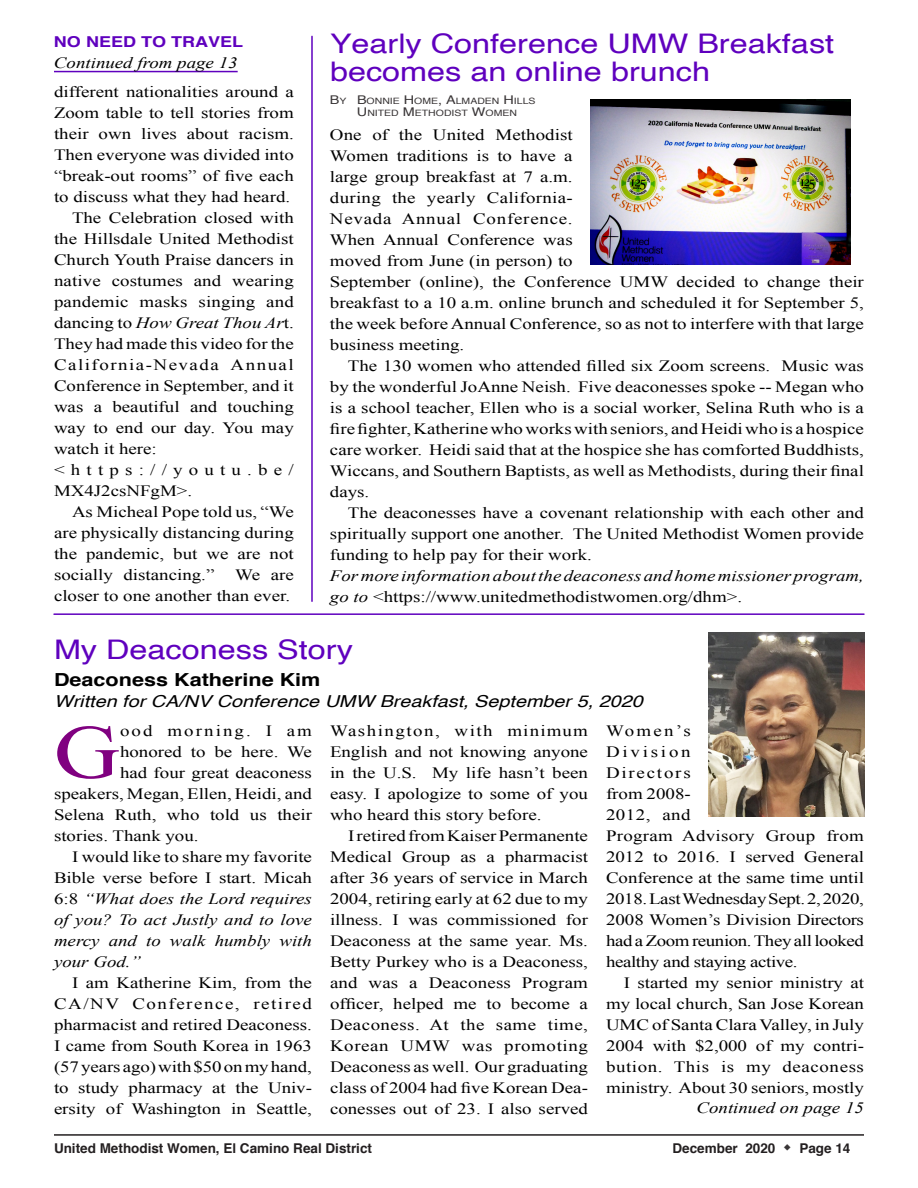
<style>
.page{position:relative;width:918px;height:1188px;background:#fff}
.page>*{position:absolute;margin:0;border:0;box-sizing:border-box;transform-origin:0 0}
.t1{font:76.2px "Times New Roman";color:#800080;scale:1.2 1}
.t2{font:27px/28.5px "Helvetica";color:#5f00be;scale:1.2 1}
.t3{font:700 18px "Helvetica";color:#000;scale:1.2 1}
.t4{font:italic 16.5px "Helvetica";color:#000;scale:1.2 1}
.t5{font:15.75px/21px "Times New Roman";color:#000;text-align:justify;scale:1.2 1}
.t6{font:italic 15.75px/21px "Times New Roman";color:#000;scale:1.2 1}
.t7{font:15.75px "Times New Roman";letter-spacing:.08em;color:#000;scale:1.2 1}
.t8{font:15.75px "Times New Roman";letter-spacing:.33em;color:#000;scale:1.2 1}
.t9{font:15.75px "Times New Roman";letter-spacing:.11em;color:#000;scale:1.2 1}
.t10{font:700 15px "Helvetica";color:#5f00be;scale:1.2 1}
.t11{font:700 13.5px "Helvetica";color:#231f20}
.t12{font:8.7px/12px "Helvetica";color:#393536;scale:1.2 1}
.s1{font-size:12px}
.s2{font-style:normal}
.s3{color:#393536}
</style>
<div class="page">
<hr style="left:54px;top:1134px;width:810px;height:2px;background:#231f20">
<img style="left:591px;top:99px;width:260px;height:165px">
<img style="left:709px;top:633px;width:155px;height:184px">
<hr style="left:54px;top:613px;width:810px;height:2px;background:#5f00be">
<hr style="left:54px;top:71px;width:184px;height:1px;background:#5f00be">
<hr style="left:311px;top:36px;width:2px;height:565px;background:#5f00be">
<h2 class="t2" style="left:330px;top:31px;width:422px">Yearly Conference UMW Breakfast becomes an online brunch</h2>
<p class="t12" style="left:357px;top:96px;width:150px;text-indent:-27px"><span class="s1">B</span>Y <span class="s1">B</span>ONNIE <span class="s1">H</span>OME<span class="s1">, A</span>LMADEN <span class="s1">H</span>ILLS<br><span class="s1">U</span>NITED <span class="s1">M</span>ETHODIST <span class="s1">W</span>OMEN</p>
<p class="t5" style="left:330px;top:126px;width:446px;text-align:left">One of the United Methodist<br>Women traditions is to have a<br>large group breakfast at 7 a.m.<br>during the yearly California-<br>Nevada Annual Conference.<br>When Annual Conference was<br>moved from June (in person) to<br>September (online), the Conference UMW decided to change their breakfast to a 10 a.m. online brunch and scheduled it for September 5, the week before Annual Conference, so as not to interfere with that large business meeting.</p>
<p class="t5" style="left:330px;top:357px;width:446px;text-indent:18px">The 130 women who attended filled six Zoom screens. Music was by the wonderful JoAnne Neish. Five deaconesses spoke -- Megan who is a school teacher, Ellen who is a social worker, Selina Ruth who is a fire fighter, Katherine who works with seniors, and Heidi whois a hospice care worker. Heidi said that at the hospice she has comforted Buddhists, Wiccans, and Southern Baptists, as well as Methodists, during their final days.</p>
<p class="t5" style="left:330px;top:504px;width:446px;text-indent:18px">The deaconesses have a covenant relationship with each other and spiritually support one another. The United Methodist Women provide funding to help pay for their work.</p>
<p class="t6" style="left:330px;top:567px;width:446px">For moreinformation aboutthe deaconess and home missioner program, go to <span class="s2">&lt;https://www.unitedmethodistwomen.org/dhm&gt;.</span></p>
<h2 class="t2" style="left:54px;top:637px;width:251px">My Deaconess Story</h2>
<p class="t3" style="left:54px;top:672px;width:224px">Deaconess Katherine Kim</p>
<p class="t4" style="left:54px;top:694px;width:492px">Written for CA/NV Conference UMW Breakfast, September 5, 2020</p>
<h1 class="t1" style="left:54px;top:725px;width:57px">G</h1>
<p class="t9" style="left:120px;top:725px;width:161px">ood morning. I am</p>
<p class="t10" style="left:54px;top:36px;width:159px">NO NEED TO TRAVEL</p>
<p class="t6" style="left:54px;top:54px;width:155px">Continued from page 13</p>
<p class="t5" style="left:54px;top:82px;width:201px">different nationalities around a</p>
<p class="t5" style="left:54px;top:103px;width:201px">Zoom table to tell stories from</p>
<p class="t5" style="left:54px;top:124px;width:201px">their own lives about racism.</p>
<p class="t5" style="left:54px;top:145px;width:201px">Then everyone was divided into</p>
<p class="t5" style="left:54px;top:166px;width:201px">“break-out rooms” of five each</p>
<p class="t5" style="left:54px;top:187px;width:198px">to discuss what they had heard.</p>
<p class="t5" style="left:72px;top:208px;width:186px">The Celebration closed with</p>
<p class="t5" style="left:54px;top:229px;width:201px">the Hillsdale United Methodist</p>
<p class="t5" style="left:54px;top:250px;width:201px">Church Youth Praise dancers in</p>
<p class="t5" style="left:54px;top:271px;width:201px">native costumes and wearing</p>
<p class="t5" style="left:54px;top:292px;width:201px">pandemic masks singing and</p>
<p class="t6" style="left:54px;top:313px;width:201px"><span class="s2">dancing to</span> How Great Thou Ar<span class="s2">t.</span></p>
<p class="t5" style="left:54px;top:334px;width:201px">They had made this video for the</p>
<p class="t7" style="left:54px;top:359px;width:201px">California-Nevada Annual</p>
<p class="t5" style="left:54px;top:376px;width:201px">Conference in September, and it</p>
<p class="t5" style="left:54px;top:397px;width:201px">was a beautiful and touching</p>
<p class="t5" style="left:54px;top:418px;width:201px">way to end our day. You may</p>
<p class="t5" style="left:54px;top:439px;width:87px">watch it here:</p>
<p class="t8" style="left:54px;top:464px;width:201px">&lt;https://youtu.be/</p>
<p class="t5" style="left:54px;top:481px;width:117px">MX4J2csNFgM&gt;.</p>
<p class="t5" style="left:72px;top:502px;width:186px">As Micheal Pope told us, “We</p>
<p class="t5" style="left:54px;top:523px;width:201px">are physically distancing during</p>
<p class="t5" style="left:54px;top:544px;width:201px">the pandemic, but we are not</p>
<p class="t5" style="left:54px;top:565px;width:135px">socially distancing.”</p>
<p class="t5" style="left:54px;top:565px;width:201px;text-align:right">We are<br>closer to one another than ever.</p>
<p class="t5" style="left:330px;top:721px;width:216px">Washington, with minimum English and not knowing anyone in the U.S. My life hasn’t been easy. I apologize to some of you who heard this story before.</p>
<p class="t5" style="left:330px;top:826px;width:217px;text-indent:18px">I retired from Kaiser Permanente Medical Group as a pharmacist after 36 years of service in March 2004, retiring early at 62 due to my illness. I was commissioned for Deaconess at the same year. Ms.<br>Betty Purkey who is a Deaconess, and was a Deaconess Program officer, helped me to become a Deaconess. At the same time, Korean UMW was promoting Deaconess as well. Our graduating class of 2004 had five Korean Dea&shy;conesses out of 23. I also served</p>
<p class="t5" style="left:606px;top:721px;width:217px;text-align:left">Women’s<br>Division<br>Directors<br>from 2008-<br>2012, and<br>Program Advisory Group from<br>2012 to 2016. I served General<br>Conference at the same time until<br>2018.LastWednesdaySept.2,2020,<br>2008 Women’s Division Directors had a Zoom reunion.They alllooked healthy and staying active.</p>
<p class="t5" style="left:606px;top:973px;width:216px;text-indent:18px">I started my senior ministry at my local church, San Jose Korean UMC of Santa Clara Valley, in July 2004 with $2,000 of my contri&shy;bution. This is my deaconess ministry. About 30 seniors, mostly</p>
<p class="t5" style="left:120px;top:742px;width:161px">honored to be here. We</p>
<p class="t5" style="left:120px;top:763px;width:161px">had four great deaconess</p>
<p class="t5" style="left:54px;top:784px;width:216px">speakers, Megan, Ellen, Heidi, and</p>
<p class="t5" style="left:54px;top:805px;width:216px">Selena Ruth, who told us their</p>
<p class="t5" style="left:54px;top:826px;width:122px">stories. Thank you.</p>
<p class="t5" style="left:72px;top:847px;width:201px">I would like to share my favorite</p>
<p class="t5" style="left:54px;top:868px;width:216px">Bible verse before I start. Micah</p>
<p class="t6" style="left:54px;top:889px;width:216px"><span class="s2">6:8</span> “What does the Lord requires</p>
<p class="t6" style="left:54px;top:910px;width:216px">of you? To act Justly and to love</p>
<p class="t6" style="left:54px;top:931px;width:216px">mercy and to walk humbly with</p>
<p class="t6" style="left:54px;top:952px;width:74px">your God.”</p>
<p class="t5" style="left:54px;top:973px;width:216px;text-indent:18px">I am Katherine Kim, from the CA/NV Conference, retired pharmacist and retired Deaconess.<br>I came from South Korea in 1963 (57 yearsago)with $50 onmy hand, to study pharmacy at the Univ&shy;ersity of Washington in Seattle,</p>
<p class="t6" style="left:697px;top:1099px;width:141px">Continued on page 15</p>
<p class="t11" style="left:54px;top:1143px;width:320px">United Methodist Women, El Camino Real District</p>
<p class="t11" style="left:673px;top:1143px;width:179px">December 2020 <span class="s3">⬥</span> Page 14</p>
</div>
